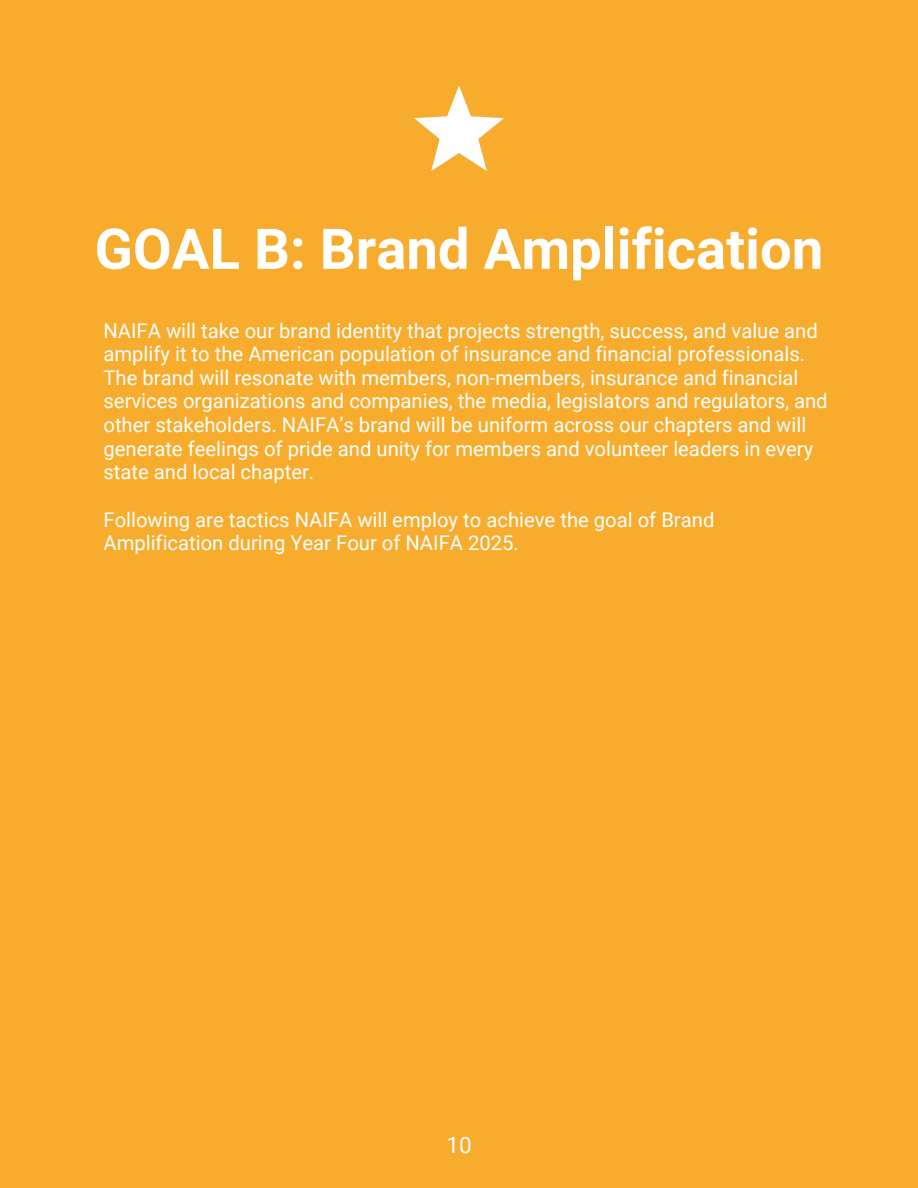
<style>
.page{position:relative;width:918px;height:1188px;background:#f8ac2e}
.page>*{position:absolute;margin:0;border:0;box-sizing:border-box;transform-origin:0 0}
.t1{font:700 56.25px "Roboto";color:#fff}
.t2{font:22.5px "Roboto";color:#fff}
.t3{font:20.25px/23.7px "Roboto";color:#fff}
</style>
<div class="page">
<svg style="left:414px;top:86px;width:90px;height:85px"></svg>
<h1 class="t1" style="left:95px;top:209px;width:730px">GOAL B: Brand Amplification</h1>
<p class="t3" style="left:104px;top:318px;width:726px">NAIFA will take our brand identity that projects strength, success, and value and amplify it to the American population of insurance and financial professionals.<br>The brand will resonate with members, non-members, insurance and financial services organizations and companies, the media, legislators and regulators, and other stakeholders. NAIFA’s brand will be uniform across our chapters and will generate feelings of pride and unity for members and volunteer leaders in every state and local chapter.</p>
<p class="t3" style="left:104px;top:507px;width:612px">Following are tactics NAIFA will employ to achieve the goal of Brand<br>Amplification during Year Four of NAIFA 2025.</p>
<p class="t2" style="left:446px;top:1129px;width:27px">10</p>
</div>
